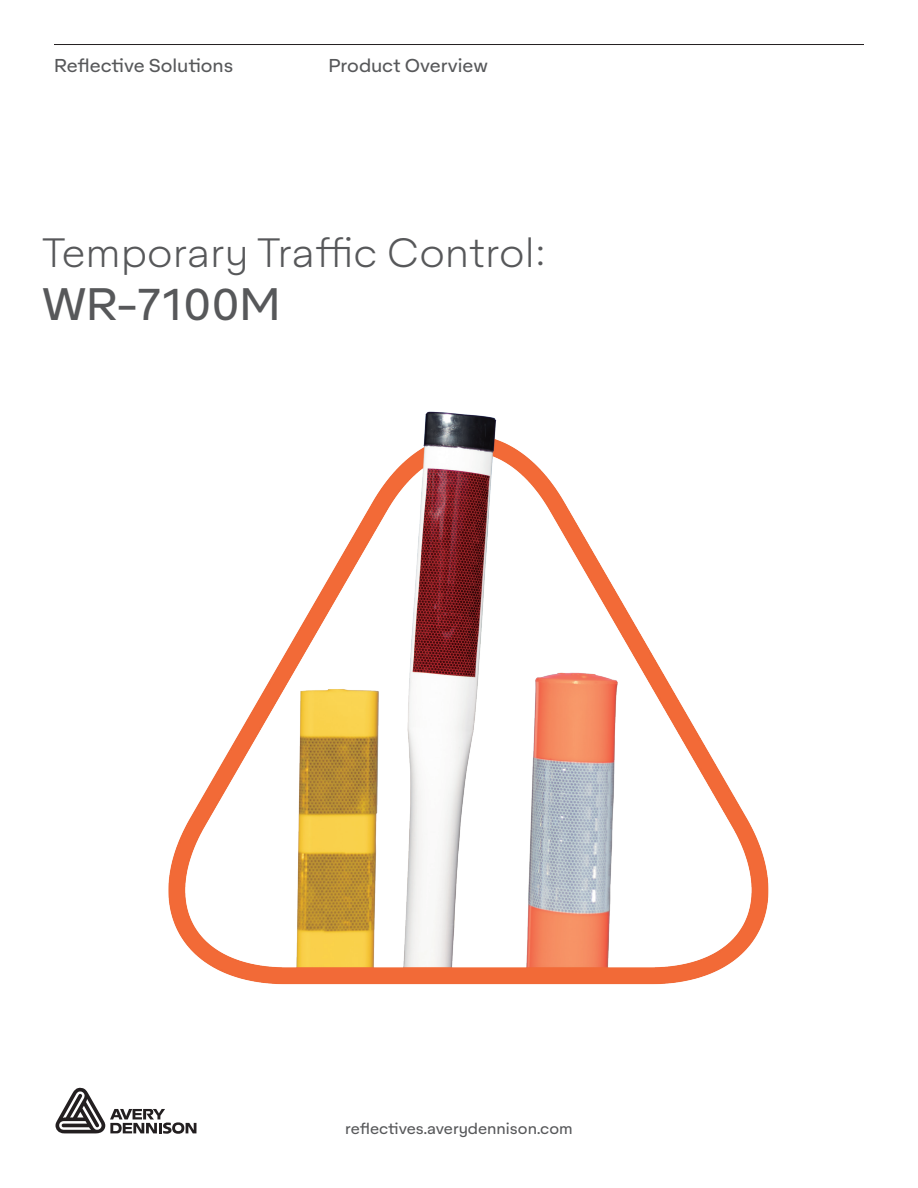
<style>
.page{position:relative;width:918px;height:1188px;background:#fff}
.page>*{position:absolute;margin:0;border:0;box-sizing:border-box;transform-origin:0 0}
.t1{font:43.95px "Aktifo A";color:#57585a}
.t2{font:300 39.45px "Aktifo A";color:#57585a}
.t3{font:18px "Aktifo A";letter-spacing:-.005em;color:#57585a}
.t4{font:15px "Aktifo A";color:#57585a}
</style>
<div class="page">
<svg style="left:55px;top:1087px;width:141px;height:47px"></svg>
<hr style="left:54px;top:44px;width:810px;height:1px;background:#231f20">
<img style="left:168px;top:411px;width:601px;height:574px">
<p class="t3" style="left:54px;top:54px;width:181px">Reflective Solutions</p>
<p class="t3" style="left:328px;top:54px;width:161px">Product Overview</p>
<p class="t2" style="left:42px;top:229px;width:506px">Temporary Traffic Control:</p>
<p class="t1" style="left:42px;top:276px;width:240px">WR-7100M</p>
<p class="t4" style="left:345px;top:1119px;width:229px">reflectives.averydennison.com</p>
</div>
